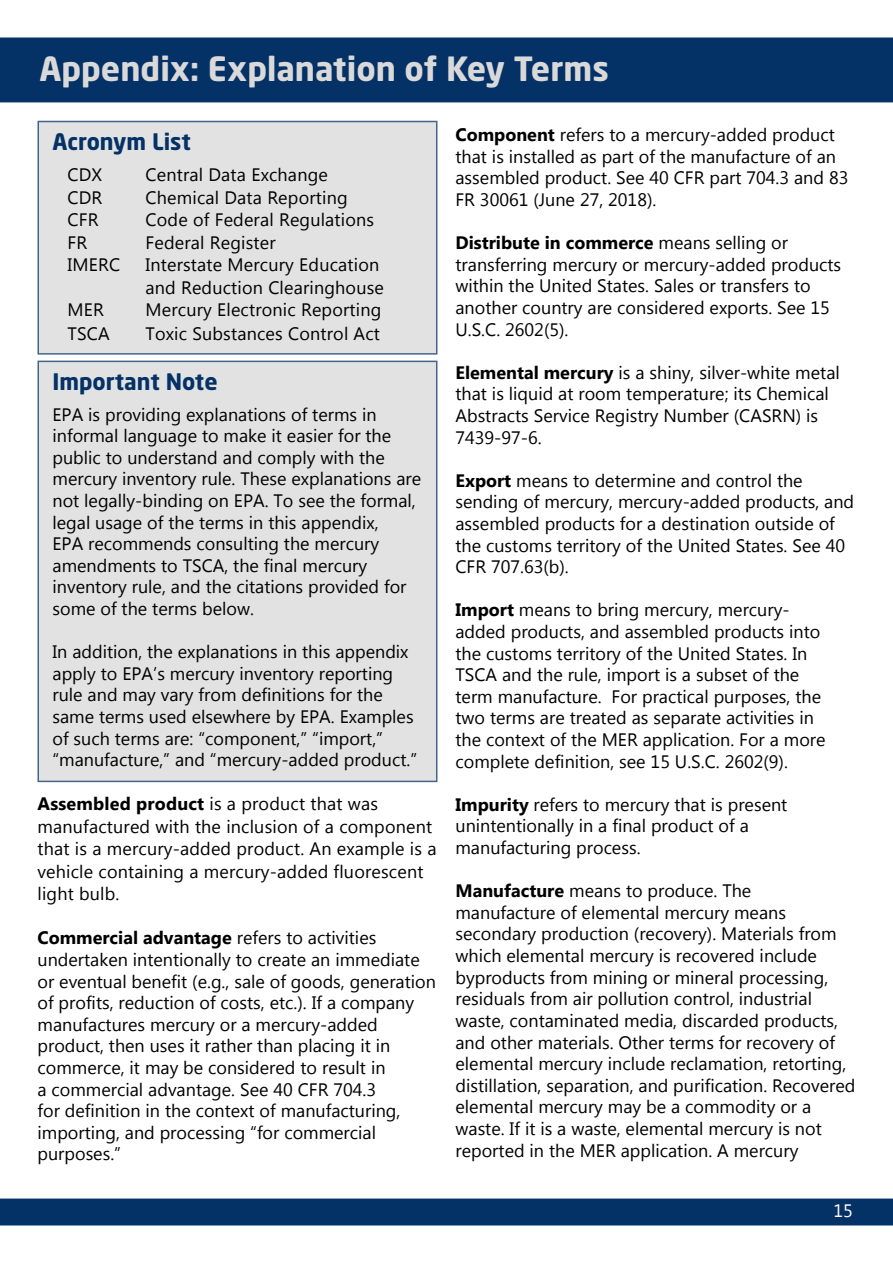
<style>
.page{position:relative;width:893px;height:1263px;background:#fff}
.page>*{position:absolute;margin:0;border:0;box-sizing:border-box;transform-origin:0 0}
.t1{font:700 33px "Neo Sans Std";color:#d9d9d9}
.t2{font:700 22.5px "Neo Sans Std";color:#043166}
.t3{font:18px/21.6px "Myanmar Text";color:#000}
.t4{font:18px "Myanmar Text";color:#fff}
.s1{font-weight:700}
</style>
<div class="page">
<div style="left:0;top:1198px;width:893px;height:27px;background:#043166"></div>
<div style="left:38px;top:121px;width:399px;height:234px;background:#e2e2e2"></div>
<div style="left:38px;top:361px;width:399px;height:421px;background:#e2e2e2"></div>
<div style="left:1px;top:38px;width:891px;height:64px;background:#043166"></div>
<h1 class="t1" style="left:39px;top:47px;width:571px">Appendix: Explanation of Key Terms</h1>
<h2 class="t2" style="left:52px;top:127px;width:140px">Acronym List</h2>
<p class="t3" style="left:68px;top:164px;width:36px">CDX</p>
<p class="t3" style="left:145px;top:164px;width:184px">Central Data Exchange</p>
<p class="t3" style="left:68px;top:187px;width:36px">CDR</p>
<p class="t3" style="left:145px;top:187px;width:204px">Chemical Data Reporting</p>
<p class="t3" style="left:68px;top:209px;width:33px">CFR</p>
<p class="t3" style="left:145px;top:209px;width:230px">Code of Federal Regulations</p>
<p class="t3" style="left:68px;top:232px;width:21px">FR</p>
<p class="t3" style="left:145px;top:232px;width:132px">Federal Register</p>
<p class="t3" style="left:68px;top:254px;width:54px">IMERC</p>
<p class="t3" style="left:145px;top:254px;width:235px">Interstate Mercury Education</p>
<p class="t3" style="left:145px;top:277px;width:240px">and Reduction Clearinghouse</p>
<p class="t3" style="left:68px;top:299px;width:38px">MER</p>
<p class="t3" style="left:145px;top:299px;width:237px">Mercury Electronic Reporting</p>
<p class="t3" style="left:68px;top:323px;width:44px">TSCA</p>
<p class="t3" style="left:145px;top:323px;width:236px">Toxic Substances Control Act</p>
<h3 class="t2" style="left:52px;top:367px;width:167px">Important Note</h3>
<p class="t3" style="left:52px;top:404px;width:370px">EPA is providing explanations of terms in informal language to make it easier for the public to understand and comply with the mercury inventory rule. These explanations are not legally-binding on EPA. To see the formal, legal usage of the terms in this appendix,<br>EPA recommends consulting the mercury amendments to TSCA, the final mercury inventory rule, and the citations provided for some of the terms below.</p>
<p class="t3" style="left:52px;top:641px;width:366px">In addition, the explanations in this appendix apply to EPA’s mercury inventory reporting rule and may vary from definitions for the same terms used elsewhere by EPA. Examples of such terms are: “component,” “import,” “manufacture,” and “mercury-added product.”</p>
<p class="t3" style="left:38px;top:793px;width:401px;line-height:22.5px"><span class="s1">Assembled product</span> is a product that was manufactured with the inclusion of a component that is a mercury-added product. An example is a vehicle containing a mercury-added fluorescent light bulb.</p>
<p class="t3" style="left:38px;top:927px;width:400px"><span class="s1">Commercial advantage</span> refers to activities undertaken intentionally to create an immediate or eventual benefit (e.g., sale of goods, generation of profits, reduction of costs, etc.). If a company manufactures mercury or a mercury-added product, then uses it rather than placing it in commerce, it may be considered to result in<br>a commercial advantage. See 40 CFR 704.3<br>for definition in the context of manufacturing, importing, and processing “for commercial purposes.”</p>
<p class="t3" style="left:455px;top:124px;width:394px"><span class="s1">Component</span> refers to a mercury-added product that is installed as part of the manufacture of an assembled product. See 40 CFR part 704.3 and 83<br>FR 30061 (June 27, 2018).</p>
<p class="t3" style="left:455px;top:232px;width:387px"><span class="s1">Distribute in commerce</span> means selling or transferring mercury or mercury-added products within the United States. Sales or transfers to another country are considered exports. See 15<br>U.S.C. 2602(5).</p>
<p class="t3" style="left:455px;top:362px;width:386px"><span class="s1">Elemental mercury</span> is a shiny, silver-white metal that is liquid at room temperature; its Chemical Abstracts Service Registry Number (CASRN) is 7439-97-6.</p>
<p class="t3" style="left:455px;top:470px;width:400px"><span class="s1">Export</span> means to determine and control the sending of mercury, mercury-added products, and assembled products for a destination outside of the customs territory of the United States. See 40<br>CFR 707.63(b).</p>
<p class="t3" style="left:455px;top:599px;width:372px"><span class="s1">Import</span> means to bring mercury, mercury&shy;added products, and assembled products into the customs territory of the United States. In TSCA and the rule, import is a subset of the term manufacture. For practical purposes, the two terms are treated as separate activities in the context of the MER application. For a more complete definition, see 15 U.S.C. 2602(9).</p>
<p class="t3" style="left:455px;top:794px;width:333px"><span class="s1">Impurity</span> refers to mercury that is present unintentionally in a final product of a manufacturing process.</p>
<p class="t3" style="left:455px;top:880px;width:401px"><span class="s1">Manufacture</span> means to produce. The manufacture of elemental mercury means secondary production (recovery). Materials from which elemental mercury is recovered include byproducts from mining or mineral processing, residuals from air pollution control, industrial waste, contaminated media, discarded products, and other materials. Other terms for recovery of elemental mercury include reclamation, retorting, distillation, separation, and purification. Recovered elemental mercury may be a commodity or a waste. If it is a waste, elemental mercury is not reported in the MER application. A mercury</p>
<p class="t4" style="left:834px;top:1200px;width:21px">15</p>
</div>
